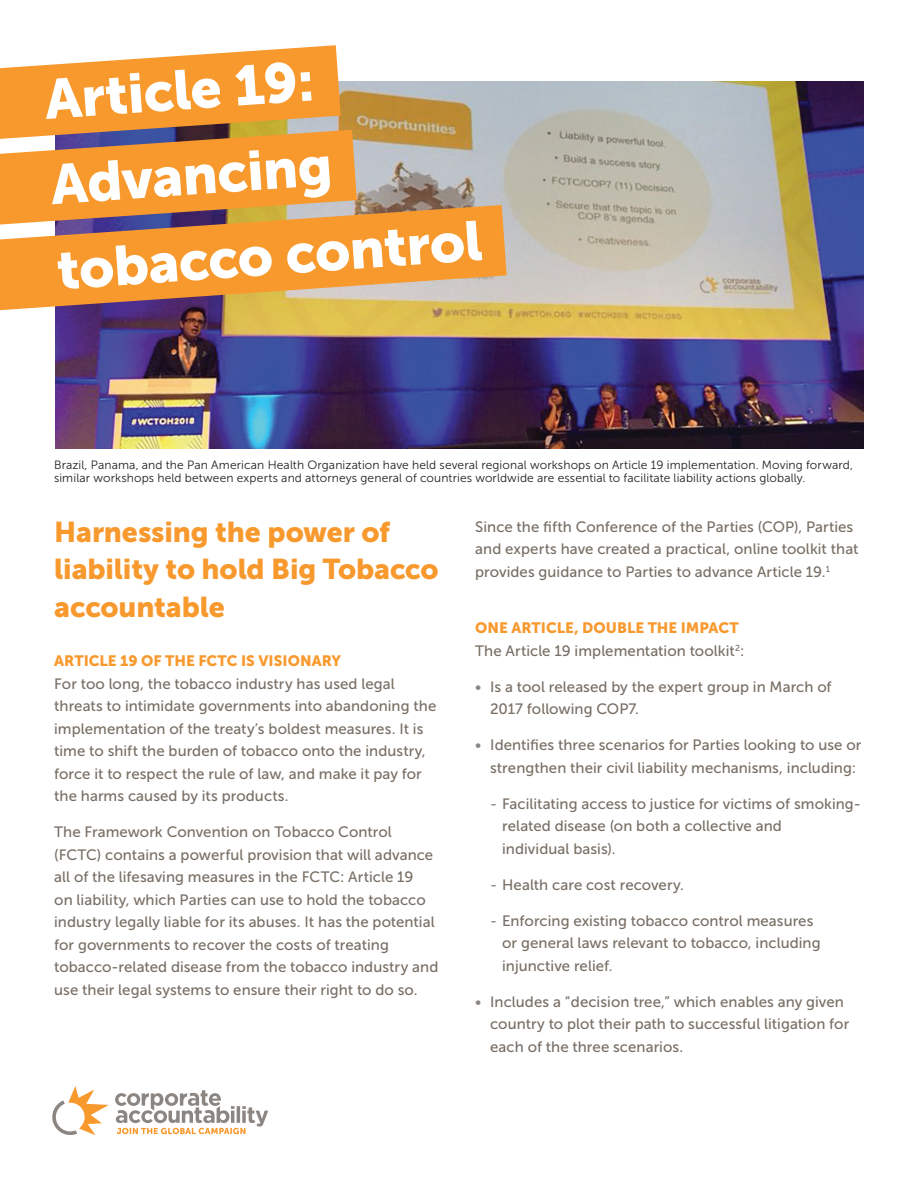
<style>
.page{position:relative;width:918px;height:1188px;background:#fff}
.page>*{position:absolute;margin:0;border:0;box-sizing:border-box;transform-origin:0 0}
.Big_title{font:55.5px/85.5px "Museo Sans 900";color:#fff}
.Header_Title{font:28.5px/37.5px "Museo Sans 900";letter-spacing:-.005em;color:#f8992e}
.Featured_Text_Body{font:15px/22.5px "Museo Sans 500";letter-spacing:.005em;color:#786e64}
.Uppercase_SUBHEAD{font:15px "Museo Sans 900";color:#f8992e}
.t1{font:12px/13.5px "Museo Sans 300";letter-spacing:.01em;color:#231f20}
.s1{color:#8c8682}
</style>
<div class="page">
<img style="left:55px;top:81px;width:809px;height:367px">
<svg style="left:0;top:45px;width:357px;height:160px;background:#ed9f48"></svg>
<svg style="left:0;top:205px;width:507px;height:105px;background:#e29948"></svg>
<svg style="left:52px;top:1086px;width:57px;height:49px"></svg>
<svg style="left:115px;top:1090px;width:153px;height:44px"></svg>
<p class="Big_title" style="left:42px;top:57px;width:428px;rotate:-4deg">Article 19:<br>Advancing tobacco control</p>
<p class="t1" style="left:54px;top:458px;width:800px">Brazil, Panama, and the Pan American Health Organization have held several regional workshops on Article 19 implementation. Moving forward, similar workshops held between experts and attorneys general of countries worldwide are essential to facilitate liability actions globally.</p>
<p class="Header_Title" style="left:54px;top:513px;width:386px">Harnessing the power of liability to hold Big Tobacco accountable</p>
<p class="Uppercase_SUBHEAD" style="left:54px;top:653px;width:288px">ARTICLE 19 OF THE FCTC IS VISIONARY</p>
<p class="Featured_Text_Body" style="left:54px;top:673px;width:384px">For too long, the tobacco industry has used legal threats to intimidate governments into abandoning the implementation of the treaty’s boldest measures. It is time to shift the burden of tobacco onto the industry, force it to respect the rule of law, and make it pay for the harms caused by its products.</p>
<p class="Featured_Text_Body" style="left:54px;top:821px;width:386px">The Framework Convention on Tobacco Control (FCTC) contains a powerful provision that will advance all of the lifesaving measures in the FCTC: Article 19<br>on liability, which Parties can use to hold the tobacco industry legally liable for its abuses. It has the potential for governments to recover the costs of treating tobacco-related disease from the tobacco industry and use their legal systems to ensure their right to do so.</p>
<p class="Featured_Text_Body" style="left:475px;top:515px;width:385px">Since the fifth Conference of the Parties (COP), Parties and experts have created a practical, online toolkit that provides guidance to Parties to advance Article 19.<sup>1</sup></p>
<p class="Uppercase_SUBHEAD" style="left:475px;top:619px;width:265px">ONE ARTICLE, DOUBLE THE IMPACT</p>
<p class="Featured_Text_Body" style="left:475px;top:639px;width:271px">The Article 19 implementation toolkit<sup>2</sup>:</p>
<p class="Featured_Text_Body" style="left:490px;top:675px;width:343px;text-indent:-15px"><span class="s1">•</span> Is a tool released by the expert group in March of<br>2017 following COP7.</p>
<p class="Featured_Text_Body" style="left:490px;top:734px;width:373px;text-indent:-15px"><span class="s1">•</span> Identifies three scenarios for Parties looking to use or strengthen their civil liability mechanisms, including:</p>
<p class="Featured_Text_Body" style="left:502px;top:792px;width:360px;text-indent:-12px"><span class="s1">-</span> Facilitating access to justice for victims of smoking&shy;related disease (on both a collective and<br>individual basis).</p>
<p class="Featured_Text_Body" style="left:490px;top:873px;width:195px"><span class="s1">-</span> Health care cost recovery.</p>
<p class="Featured_Text_Body" style="left:502px;top:909px;width:320px;text-indent:-12px"><span class="s1">-</span> Enforcing existing tobacco control measures or general laws relevant to tobacco, including injunctive relief.</p>
<p class="Featured_Text_Body" style="left:490px;top:990px;width:361px;text-indent:-15px"><span class="s1">•</span> Includes a “decision tree,” which enables any given country to plot their path to successful litigation for each of the three scenarios.</p>
</div>
